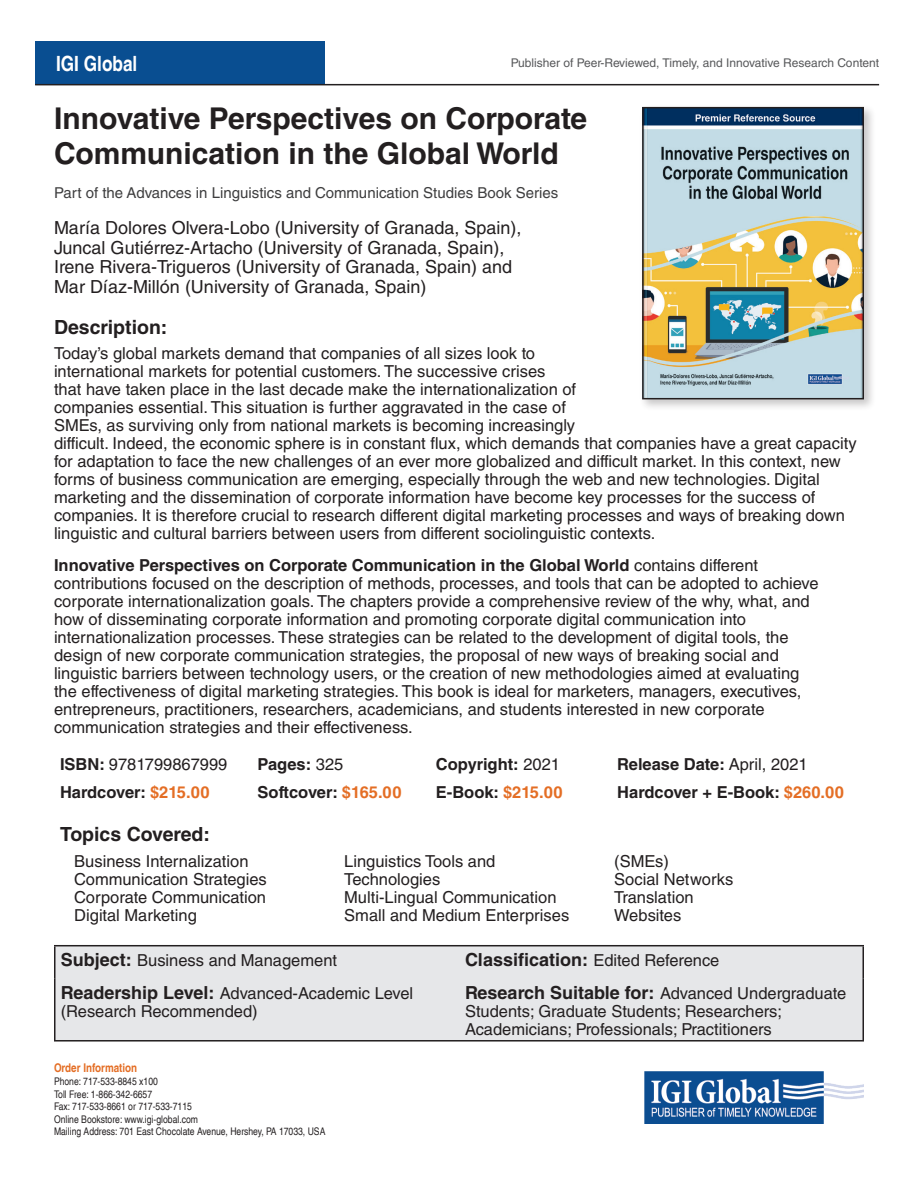
<style>
.page{position:relative;width:918px;height:1188px;background:#fff}
.page>*{position:absolute;margin:0;border:0;box-sizing:border-box;transform-origin:0 0}
.t1{font:700 30px/34.5px "Helvetica LT Std";color:#231f20}
.t2{font:700 condensed 21px "Helvetica LT";color:#fff}
.Description_2{font:700 19.5px "Helvetica LT Std";color:#231f20}
.Description_1{font:700 19.5px "Helvetica LT Std";color:#231f20}
.ISBN{font:18px/19.5px "Helvetica LT Std";color:#231f20}
.Description_2-2{font:700 18px "Helvetica LT Std";color:#231f20}
.Description_1-2{font:16.5px/18px "Helvetica LT Std";color:#231f20}
.Description_2-3{font:16.5px/18px "Helvetica LT Std";color:#231f20}
.Description_2-4{font:700 16.5px "Helvetica LT Std";color:#231f20}
.Description_1-3{font:700 16.5px "Helvetica LT Std";color:#231f20}
.ISBN-2{font:15px "Helvetica LT Std";color:#3e3e3f}
.t3{font:12px "Helvetica LT Std";color:#57585a}
.t4{font:700 condensed 12px "Helvetica LT";color:#e46e25}
.t5{font:condensed 10.5px/12.6px "Helvetica LT";color:#231f20}
.s1{font-weight:700}
.s2{font-weight:400}
.s3{color:#e46e25}
.s4{font-weight:700;font-size:18px}
.s5{font-weight:400;font-size:16.5px}
</style>
<div class="page">
<div style="left:35px;top:41px;width:290px;height:44px;background:#094e91"></div>
<img style="left:645px;top:1071px;width:219px;height:52px">
<hr style="left:35px;top:84px;width:844px;height:1px;background:#231f20">
<div style="left:639px;top:104px;width:237px;height:308px;background:#231f20;opacity:.25"></div>
<img style="left:645px;top:110px;width:216px;height:286px">
<div style="left:642px;top:107px;width:222px;height:292px;border:2px solid #231f20"></div>
<div style="left:56px;top:946px;width:806px;height:94px;background:#e6e7e9"></div>
<hr style="left:54px;top:945px;width:405px;height:1px;background:#231f20">
<hr style="left:54px;top:946px;width:2px;height:33px;background:#231f20">
<hr style="left:459px;top:945px;width:405px;height:1px;background:#231f20">
<hr style="left:862px;top:946px;width:2px;height:33px;background:#231f20">
<hr style="left:54px;top:979px;width:2px;height:61px;background:#231f20">
<hr style="left:862px;top:979px;width:2px;height:61px;background:#231f20">
<hr style="left:54px;top:1040px;width:405px;height:2px;background:#231f20">
<hr style="left:459px;top:1040px;width:405px;height:2px;background:#231f20">
<p class="t2" style="left:56px;top:50px;width:83px">IGI Global</p>
<p class="t3" style="left:511px;top:56px;width:370px">Publisher of Peer-Reviewed, Timely, and Innovative Research Content</p>
<p class="t1" style="left:54px;top:101px;width:535px">Innovative Perspectives on Corporate<br>Communication in the Global World</p>
<p class="ISBN-2" style="left:54px;top:184px;width:506px">Part of the Advances in Linguistics and Communication Studies Book Series</p>
<p class="ISBN" style="left:54px;top:218px;width:469px">María Dolores Olvera-Lobo (University of Granada, Spain), Juncal Gutiérrez-Artacho (University of Granada, Spain), Irene Rivera-Trigueros (University of Granada, Spain) and Mar Díaz-Millón (University of Granada, Spain)</p>
<p class="Description_1" style="left:54px;top:315px;width:115px">Description:</p>
<p class="Description_1-2" style="left:54px;top:344px;width:804px">Today’s global markets demand that companies of all sizes look to<br>international markets for potential customers. The successive crises<br>that have taken place in the last decade make the internationalization of<br>companies essential. This situation is further aggravated in the case of<br>SMEs, as surviving only from national markets is becoming increasingly<br>difficult. Indeed, the economic sphere is in constant flux, which demands that companies have a great capacity for adaptation to face the new challenges of an ever more globalized and difficult market. In this context, new forms of business communication are emerging, especially through the web and new technologies. Digital marketing and the dissemination of corporate information have become key processes for the success of companies. It is therefore crucial to research different digital marketing processes and ways of breaking down linguistic and cultural barriers between users from different sociolinguistic contexts.</p>
<p class="Description_2-3" style="left:54px;top:556px;width:766px"><span class="s1">Innovative Perspectives on Corporate Communication in the Global World</span> contains different contributions focused on the description of methods, processes, and tools that can be adopted to achieve corporate internationalization goals. The chapters provide a comprehensive review of the why, what, and how of disseminating corporate information and promoting corporate digital communication into internationalization processes. These strategies can be related to the development of digital tools, the design of new corporate communication strategies, the proposal of new ways of breaking social and linguistic barriers between technology users, or the creation of new methodologies aimed at evaluating the effectiveness of digital marketing strategies. This book is ideal for marketers, managers, executives, entrepreneurs, practitioners, researchers, academicians, and students interested in new corporate communication strategies and their effectiveness.</p>
<p class="Description_1-2" style="left:60px;top:755px;width:169px"><span class="s1">ISBN:</span> 9781799867999</p>
<p class="Description_1-3" style="left:258px;top:754px;width:87px">Pages: <span class="s2">325</span></p>
<p class="Description_1-3" style="left:436px;top:754px;width:126px">Copyright: <span class="s2">2021</span></p>
<p class="Description_1-3" style="left:617px;top:754px;width:192px">Release Date: <span class="s2">April, 2021</span></p>
<p class="Description_2-4" style="left:60px;top:782px;width:151px">Hardcover: <span class="s3">$215.00</span></p>
<p class="Description_2-4" style="left:258px;top:782px;width:145px">Softcover: <span class="s3">$165.00</span></p>
<p class="Description_2-4" style="left:436px;top:782px;width:128px">E-Book: <span class="s3">$215.00</span></p>
<p class="Description_2-4" style="left:617px;top:782px;width:228px">Hardcover + E-Book: <span class="s3">$260.00</span></p>
<p class="Description_2" style="left:60px;top:822px;width:152px">Topics Covered:</p>
<p class="Description_1-2" style="left:74px;top:852px;width:176px">Business Internalization</p>
<p class="Description_1-2" style="left:74px;top:870px;width:194px">Communication Strategies</p>
<p class="Description_1-2" style="left:74px;top:888px;width:193px">Corporate Communication</p>
<p class="Description_1-2" style="left:74px;top:906px;width:124px">Digital Marketing</p>
<p class="Description_1-2" style="left:344px;top:852px;width:153px">Linguistics Tools and<br>Technologies</p>
<p class="Description_1-2" style="left:344px;top:888px;width:214px">Multi-Lingual Communication</p>
<p class="Description_1-2" style="left:344px;top:906px;width:227px">Small and Medium Enterprises</p>
<p class="Description_1-2" style="left:614px;top:852px;width:56px">(SMEs)</p>
<p class="Description_1-2" style="left:614px;top:870px;width:121px">Social Networks</p>
<p class="Description_1-2" style="left:614px;top:888px;width:81px">Translation</p>
<p class="Description_1-2" style="left:614px;top:906px;width:69px">Websites</p>
<p class="Description_2-3" style="left:61px;top:951px;width:278px"><span class="s4">Subject:</span> Business and Management</p>
<p class="Description_2-2" style="left:465px;top:948px;width:256px">Classification: <span class="s5">Edited Reference</span></p>
<p class="Description_2-3" style="left:61px;top:984px;width:354px"><span class="s4">Readership Level:</span> Advanced-Academic Level (Research Recommended)</p>
<p class="Description_2-3" style="left:465px;top:984px;width:383px"><span class="s4">Research Suitable for:</span> Advanced Undergraduate<br>Students; Graduate Students; Researchers;<br>Academicians; Professionals; Practitioners</p>
<p class="t4" style="left:54px;top:1061px;width:85px">Order Information</p>
<p class="t5" style="left:54px;top:1075px;width:273px">Phone: 717-533-8845 x100<br>Toll Free: 1-866-342-6657<br>Fax: 717-533-8661 or 717-533-7115<br>Online Bookstore: www.igi-global.com<br>Mailing Address: 701 East Chocolate Avenue, Hershey, PA 17033, USA</p>
</div>
